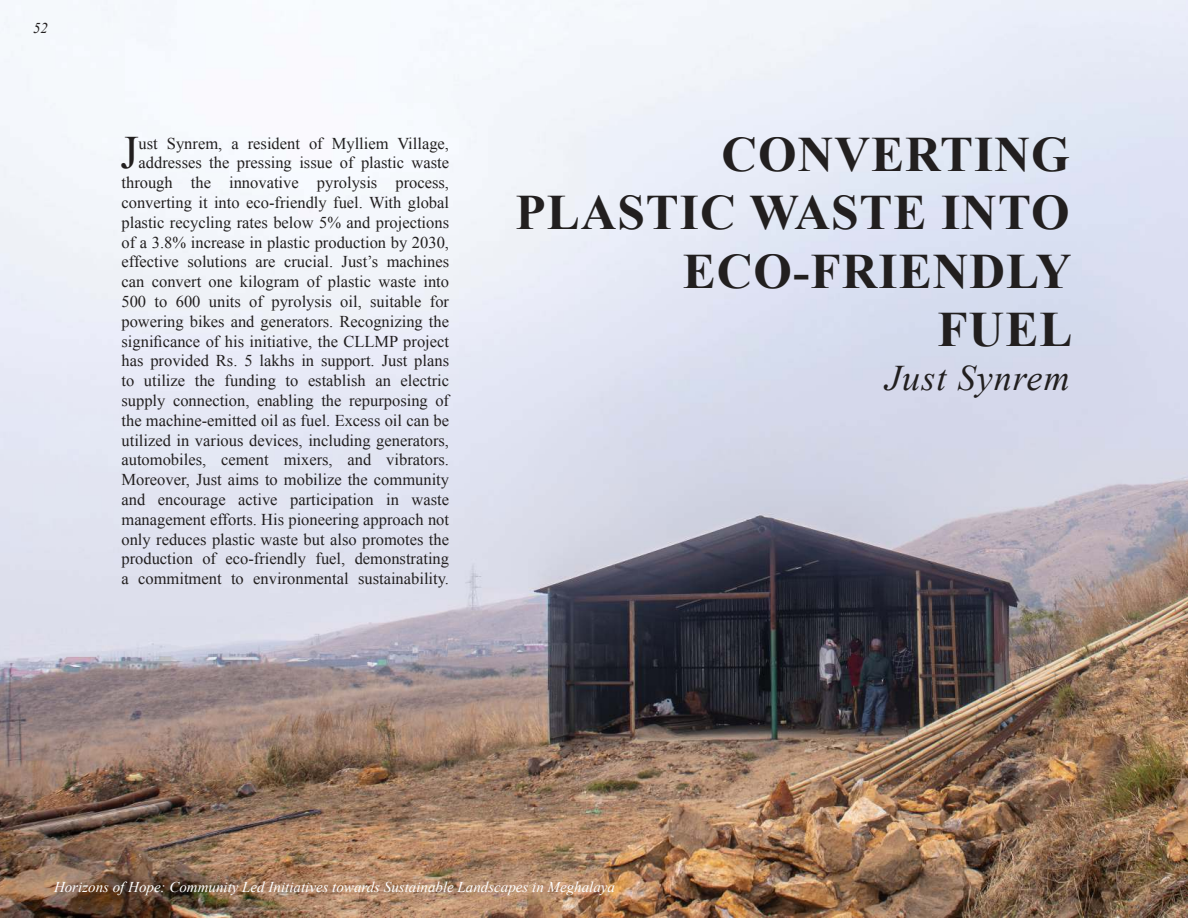
<style>
.page{position:relative;width:1188px;height:918px;background:#fff}
.page>*{position:absolute;margin:0;border:0;box-sizing:border-box;transform-origin:0 0}
.t1{font:700 49.5px/58.5px "Times New Roman";letter-spacing:.02em;color:#221f1f;text-align:right}
.t2{font:46.35px "Times New Roman";color:#221f1f}
.t3{font:italic 36px "Times New Roman";letter-spacing:.03em;color:#221f1f}
.t4{font:16.5px/19.8px "Times New Roman";color:#221f1f;text-align:right}
.t5{font:italic 15px "Times New Roman";color:#fff}
.t6{font:italic 15px "Times New Roman";color:#221f1f}
</style>
<div class="page">
<img style="left:0;top:0;width:1188px;height:918px">
<p class="t6" style="left:33px;top:23px;width:16px">52</p>
<p class="t4" style="left:121px;top:133px;width:329px">ust Synrem, a resident of Mylliem Village, addresses the pressing issue of plastic waste through the innovative pyrolysis process, converting it into eco-friendly fuel. With global plastic recycling rates below 5% and projections of a 3.8% increase in plastic production by 2030, effective solutions are crucial. Just’s machines can convert one kilogram of plastic waste into 500 to 600 units of pyrolysis oil, suitable for powering bikes and generators. Recognizing the significance of his initiative, the CLLMP project has provided Rs. 5 lakhs in support. Just plans to utilize the funding to establish an electric supply connection, enabling the repurposing of the machine-emitted oil as fuel. Excess oil can be utilized in various devices, including generators, automobiles, cement mixers, and vibrators.<br>Moreover, Just aims to mobilize the community and encourage active participation in waste management efforts. His pioneering approach not only reduces plastic waste but also promotes the production of eco-friendly fuel, demonstrating a commitment to environmental sustainability.</p>
<h1 class="t1" style="left:515px;top:130px;width:558px">CONVERTING<br>PLASTIC WASTE INTO<br>ECO-FRIENDLY<br>FUEL</h1>
<h2 class="t2" style="left:121px;top:136px;width:20px">J</h2>
<h3 class="t3" style="left:885px;top:365px;width:186px">Just Synrem</h3>
<p class="t5" style="left:54px;top:882px;width:563px">Horizons of Hope: Community Led Initiatives towards Sustainable Landscapes in Meghalaya</p>
</div>
